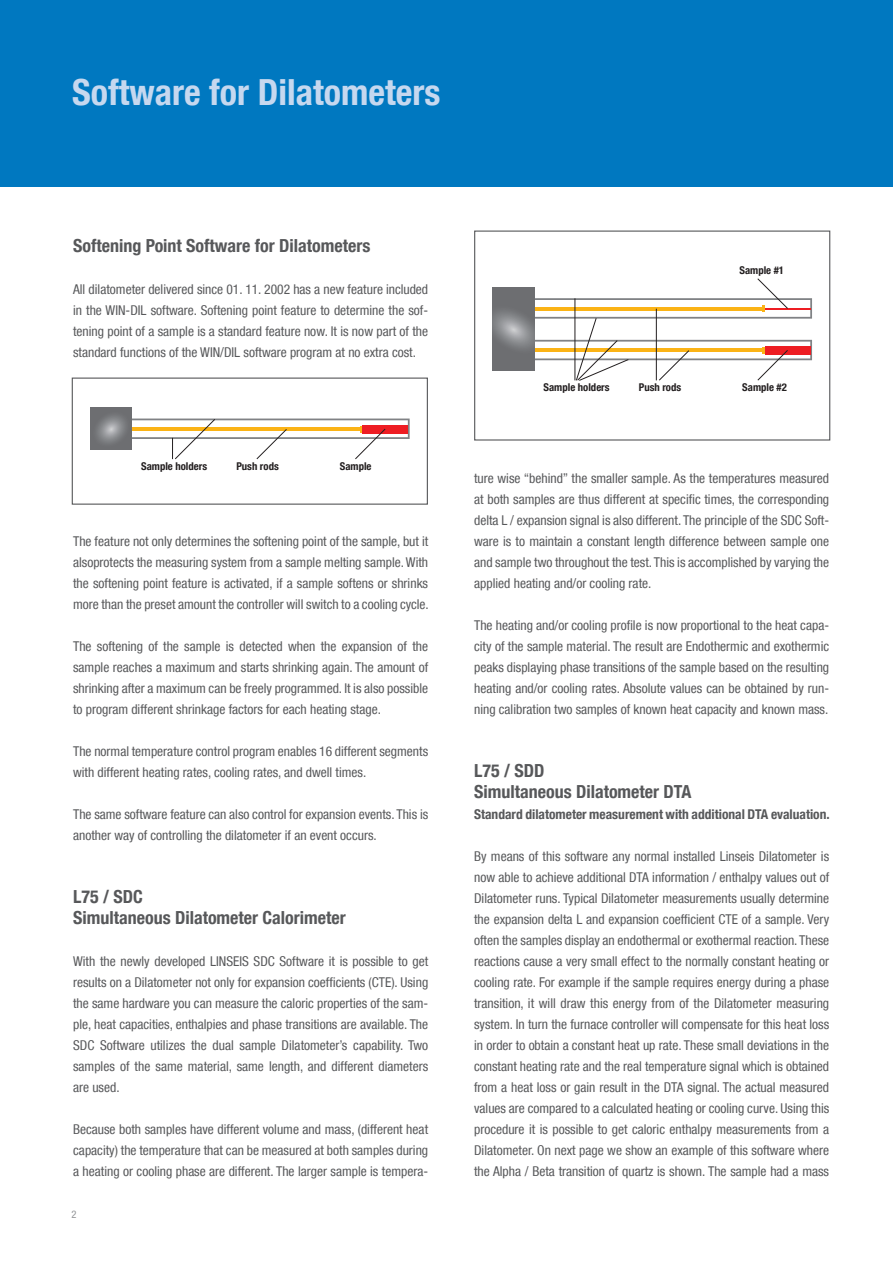
<style>
.page{position:relative;width:893px;height:1263px;background:#fff}
.page>*{position:absolute;margin:0;border:0;box-sizing:border-box;transform-origin:0 0}
.t1{font:700 condensed 36px "Helvetica Neue LT Com";color:#c6d8ef}
.t2{font:700 condensed 18px/21px "Helvetica Neue LT Com";color:#57585a}
.t3{font:condensed 13.5px/21px "Helvetica Neue LT Com";color:#57585a;text-align:justify}
.t4{font:700 condensed 13.5px "Helvetica Neue LT Com";color:#57585a}
.t5{font:700 condensed 10.65px "Helvetica Neue LT Com";color:#231f20}
.t6{font:condensed 10.5px "Helvetica Neue LT Com";color:#939598}
</style>
<div class="page">
<div style="left:0;top:0;width:893px;height:187px;background:#0078c0"></div>
<svg style="left:90px;top:408px;width:320px;height:52px"></svg>
<div style="left:72px;top:378px;width:356px;height:127px;border:1px solid #57585a"></div>
<svg style="left:492px;top:278px;width:320px;height:103px"></svg>
<div style="left:474px;top:231px;width:356px;height:210px;border:1px solid #57585a"></div>
<h1 class="t1" style="left:72px;top:70px;width:370px">Software for Dilatometers</h1>
<h2 class="t2" style="left:73px;top:235px;width:299px">Softening Point Software for Dilatometers</h2>
<p class="t3" style="left:73px;top:278px;width:357px">All dilatometer delivered since 01. 11. 2002 has a new feature included in the WIN-DIL software. Softening point feature to determine the sof&shy;tening point of a sample is a standard feature now. It is now part of the standard functions of the WIN/DIL software program at no extra cost.</p>
<p class="t5" style="left:141px;top:459px;width:68px">Sample holders</p>
<p class="t5" style="left:236px;top:459px;width:44px">Push rods</p>
<p class="t5" style="left:340px;top:459px;width:33px">Sample</p>
<p class="t3" style="left:73px;top:530px;width:357px">The feature not only determines the softening point of the sample, but it alsoprotects the measuring system from a sample melting sample. With the softening point feature is activated, if a sample softens or shrinks more than the preset amount the controller will switch to a cooling cycle.</p>
<p class="t3" style="left:73px;top:635px;width:357px">The softening of the sample is detected when the expansion of the sample reaches a maximum and starts shrinking again. The amount of shrinking after a maximum can be freely programmed. It is also possible to program different shrinkage factors for each heating stage.</p>
<p class="t3" style="left:73px;top:740px;width:356px">The normal temperature control program enables 16 different segments with different heating rates, cooling rates, and dwell times.</p>
<p class="t3" style="left:73px;top:803px;width:357px">The same software feature can also control for expansion events. This is another way of controlling the dilatometer if an event occurs.</p>
<h2 class="t2" style="left:73px;top:886px;width:274px">L75 / SDC<br>Simultaneous Dilatometer Calorimeter</h2>
<p class="t3" style="left:73px;top:950px;width:357px">With the newly developed LINSEIS SDC Software it is possible to get results on a Dilatometer not only for expansion coefficients (CTE). Using the same hardware you can measure the caloric properties of the sam&shy;ple, heat capacities, enthalpies and phase transitions are available. The SDC Software utilizes the dual sample Dilatometer’s capability. Two samples of the same material, same length, and different diameters are used.</p>
<p class="t3" style="left:73px;top:1118px;width:357px">Because both samples have different volume and mass, (different heat capacity) the temperature that can be measured at both samples during a heating or cooling phase are different. The larger sample is tempera-</p>
<p class="t6" style="left:71px;top:1208px;width:7px">2</p>
<p class="t5" style="left:739px;top:264px;width:46px">Sample #1</p>
<p class="t5" style="left:544px;top:381px;width:68px">Sample holders</p>
<p class="t5" style="left:639px;top:381px;width:44px">Push rods</p>
<p class="t5" style="left:742px;top:381px;width:46px">Sample #2</p>
<p class="t3" style="left:474px;top:467px;width:357px">ture wise “behind” the smaller sample. As the temperatures measured at both samples are thus different at specific times, the corresponding delta L / expansion signal is also different. The principle of the SDC Soft&shy;ware is to maintain a constant length difference between sample one and sample two throughout the test. This is accomplished by varying the applied heating and/or cooling rate.</p>
<p class="t3" style="left:474px;top:614px;width:357px">The heating and/or cooling profile is now proportional to the heat capa&shy;city of the sample material. The result are Endothermic and exothermic peaks displaying phase transitions of the sample based on the resulting heating and/or cooling rates. Absolute values can be obtained by run&shy;ning calibration two samples of known heat capacity and known mass.</p>
<h2 class="t2" style="left:474px;top:760px;width:219px">L75 / SDD<br>Simultaneous Dilatometer DTA</h2>
<p class="t4" style="left:474px;top:806px;width:357px">Standard dilatometer measurement with additional DTA evaluation.</p>
<p class="t3" style="left:474px;top:845px;width:357px">By means of this software any normal installed Linseis Dilatometer is now able to achieve additional DTA information / enthalpy values out of Dilatometer runs. Typical Dilatometer measurements usually determine the expansion delta L and expansion coefficient CTE of a sample. Very often the samples display an endothermal or exothermal reaction. These reactions cause a very small effect to the normally constant heating or cooling rate. For example if the sample requires energy during a phase transition, it will draw this energy from of the Dilatometer measuring system. In turn the furnace controller will compensate for this heat loss in order to obtain a constant heat up rate. These small deviations in the constant heating rate and the real temperature signal which is obtained from a heat loss or gain result in the DTA signal. The actual measured values are compared to a calculated heating or cooling curve. Using this procedure it is possible to get caloric enthalpy measurements from a Dilatometer. On next page we show an example of this software where the Alpha / Beta transition of quartz is shown. The sample had a mass</p>
</div>
